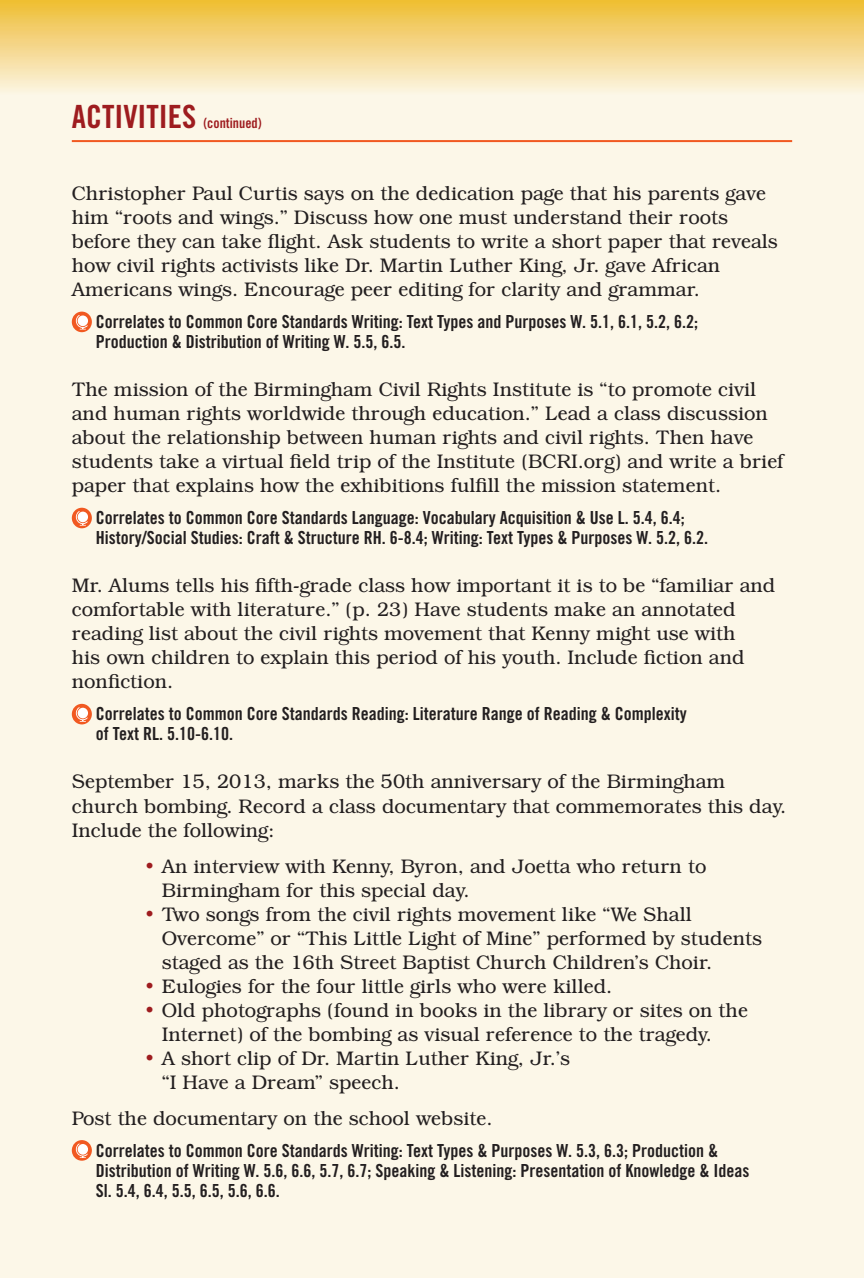
<style>
.page{position:relative;width:864px;height:1278px;background:#fff}
.page>*{position:absolute;margin:0;border:0;box-sizing:border-box;transform-origin:0 0}
.t1{font:32px "Trade Gothic Bold Cond Twenty";color:#9e1c1f}
.t2{font:300 20px/24px "Bookman IT Cby BT";color:#231f20}
.t3{font:18px/20px "Trade Gothic Bold Cond Twenty";color:#231f20}
.t4{font:14px "Trade Gothic Bold Cond Twenty";color:#9e1c1f}
.s1{color:#9e1c1f}
</style>
<div class="page">
<div style="left:0;top:0;width:864px;height:1277px;background:#fcf7e8"></div>
<div style="left:0;top:0;width:864px;height:94px;background:linear-gradient(to bottom,#efbc33,#fbf3e2)"></div>
<hr style="left:72px;top:140px;width:720px;height:2px;background:#f15921">
<svg style="left:72px;top:311px;width:20px;height:21px"></svg>
<svg style="left:76px;top:315px;width:11px;height:14px"></svg>
<svg style="left:72px;top:507px;width:20px;height:21px"></svg>
<svg style="left:76px;top:511px;width:11px;height:14px"></svg>
<svg style="left:72px;top:703px;width:20px;height:21px"></svg>
<svg style="left:76px;top:707px;width:11px;height:14px"></svg>
<svg style="left:72px;top:1139px;width:20px;height:21px"></svg>
<svg style="left:76px;top:1143px;width:11px;height:14px"></svg>
<h1 class="t1" style="left:72px;top:105px;width:126px">ACTIVITIES</h1>
<p class="t4" style="left:203px;top:118px;width:60px">(continued)</p>
<p class="t2" style="left:72px;top:184px;width:707px">Christopher Paul Curtis says on the dedication page that his parents gave him “roots and wings.” Discuss how one must understand their roots before they can take flight. Ask students to write a short paper that reveals how civil rights activists like Dr. Martin Luther King, Jr. gave African Americans wings. Encourage peer editing for clarity and grammar.</p>
<p class="t3" style="left:96px;top:313px;width:603px">Correlates to Common Core Standards Writing: Text Types and Purposes W. 5.1, 6.1, 5.2, 6.2;<br>Production &amp; Distribution of Writing W. 5.5, 6.5.</p>
<p class="t2" style="left:72px;top:380px;width:713px">The mission of the Birmingham Civil Rights Institute is “to promote civil and human rights worldwide through education.” Lead a class discussion about the relationship between human rights and civil rights. Then have students take a virtual field trip of the Institute (BCRI.org) and write a brief paper that explains how the exhibitions fulfill the mission statement.</p>
<p class="t3" style="left:96px;top:509px;width:614px">Correlates to Common Core Standards Language: Vocabulary Acquisition &amp; Use L. 5.4, 6.4;<br>History/Social Studies: Craft &amp; Structure RH. 6-8.4; Writing: Text Types &amp; Purposes W. 5.2, 6.2.</p>
<p class="t2" style="left:72px;top:576px;width:705px">Mr. Alums tells his fifth-grade class how important it is to be “familiar and comfortable with literature.” (p. 23) Have students make an annotated reading list about the civil rights movement that Kenny might use with<br>his own children to explain this period of his youth. Include fiction and nonfiction.</p>
<p class="t3" style="left:96px;top:705px;width:592px">Correlates to Common Core Standards Reading: Literature Range of Reading &amp; Complexity of Text RL. 5.10-6.10.</p>
<p class="t2" style="left:72px;top:772px;width:716px">September 15, 2013, marks the 50th anniversary of the Birmingham church bombing. Record a class documentary that commemorates this day.<br>Include the following:</p>
<p class="t2" style="left:162px;top:856px;width:546px;text-indent:-18px"><span class="s1">•</span> An interview with Kenny, Byron, and Joetta who return to<br>Birmingham for this special day.</p>
<p class="t2" style="left:162px;top:904px;width:602px;text-indent:-18px"><span class="s1">•</span> Two songs from the civil rights movement like “We Shall<br>Overcome” or “This Little Light of Mine” performed by students staged as the 16th Street Baptist Church Children’s Choir.</p>
<p class="t2" style="left:144px;top:976px;width:470px"><span class="s1">•</span> Eulogies for the four little girls who were killed.</p>
<p class="t2" style="left:162px;top:1000px;width:587px;text-indent:-18px"><span class="s1">•</span> Old photographs (found in books in the library or sites on the<br>Internet) of the bombing as visual reference to the tragedy.</p>
<p class="t2" style="left:162px;top:1048px;width:410px;text-indent:-18px"><span class="s1">•</span> A short clip of Dr. Martin Luther King, Jr.’s “I Have a Dream” speech.</p>
<p class="t2" style="left:72px;top:1108px;width:422px">Post the documentary on the school website.</p>
<p class="t3" style="left:96px;top:1141px;width:655px">Correlates to Common Core Standards Writing: Text Types &amp; Purposes W. 5.3, 6.3; Production &amp;<br>Distribution of Writing W. 5.6, 6.6, 5.7, 6.7; Speaking &amp; Listening: Presentation of Knowledge &amp; Ideas<br>Sl. 5.4, 6.4, 5.5, 6.5, 5.6, 6.6.</p>
</div>
